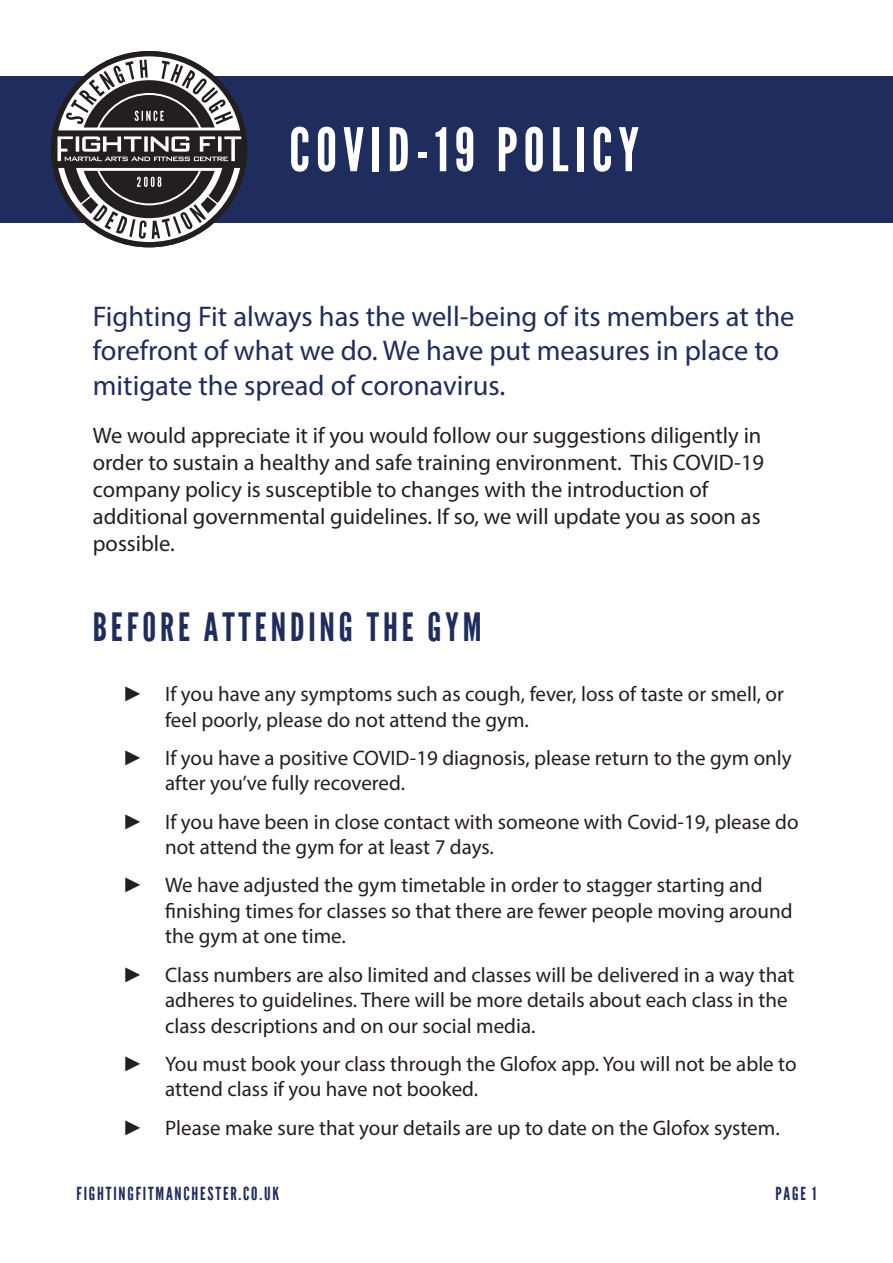
<style>
.page{position:relative;width:893px;height:1263px;background:#fff}
.page>*{position:absolute;margin:0;border:0;box-sizing:border-box;transform-origin:0 0}
.t1{font:60px "League Gothic";letter-spacing:.1em;color:#fff}
.t2{font:39px "League Gothic";letter-spacing:.1em;color:#1f2d5e}
.t3{font:28.5px/34.2px "Myriad Pro";color:#1f2d5e}
.t4{font:22.5px/27px "Myriad Pro";color:#231f20}
.t5{font:21px/25.5px "Myriad Pro";color:#231f20}
.t6{font:18px "League Gothic";letter-spacing:.1em;color:#1f2d5e}
.s1{font-family:"Arial"}
</style>
<div class="page">
<div style="left:0;top:76px;width:893px;height:147px;background:#1f2d5e"></div>
<svg style="left:51px;top:51px;width:196px;height:196px"></svg>
<p class="t1" style="left:289px;top:115px;width:351px">COVID-19 POLICY</p>
<p class="t3" style="left:93px;top:299px;width:703px">Fighting Fit always has the well-being of its members at the forefront of what we do. We have put measures in place to mitigate the spread of coronavirus.</p>
<p class="t4" style="left:93px;top:422px;width:673px">We would appreciate it if you would follow our suggestions diligently in order to sustain a healthy and safe training environment. This COVID-19 company policy is susceptible to changes with the introduction of additional governmental guidelines. If so, we will update you as soon as possible.</p>
<p class="t2" style="left:93px;top:605px;width:390px">BEFORE ATTENDING THE GYM</p>
<p class="t5" style="left:165px;top:681px;width:620px;text-indent:-43px"><span class="s1">►</span> If you have any symptoms such as cough, fever, loss of taste or smell, or feel poorly, please do not attend the gym.</p>
<p class="t5" style="left:165px;top:745px;width:628px;text-indent:-43px"><span class="s1">►</span> If you have a positive COVID-19 diagnosis, please return to the gym only after you’ve fully recovered.</p>
<p class="t5" style="left:165px;top:808px;width:635px;text-indent:-43px"><span class="s1">►</span> If you have been in close contact with someone with Covid-19, please do not attend the gym for at least 7 days.</p>
<p class="t5" style="left:165px;top:872px;width:629px;text-indent:-43px"><span class="s1">►</span> We have adjusted the gym timetable in order to stagger starting and finishing times for classes so that there are fewer people moving around the gym at one time.</p>
<p class="t5" style="left:165px;top:961px;width:631px;text-indent:-43px"><span class="s1">►</span> Class numbers are also limited and classes will be delivered in a way that adheres to guidelines. There will be more details about each class in the class descriptions and on our social media.</p>
<p class="t5" style="left:165px;top:1051px;width:633px;text-indent:-43px"><span class="s1">►</span> You must book your class through the Glofox app. You will not be able to attend class if you have not booked.</p>
<p class="t5" style="left:123px;top:1114px;width:659px"><span class="s1">►</span> Please make sure that your details are up to date on the Glofox system.</p>
<p class="t6" style="left:77px;top:1183px;width:204px">FIGHTINGFITMANCHESTER.CO.UK</p>
<p class="t6" style="left:775px;top:1183px;width:43px">PAGE 1</p>
</div>
